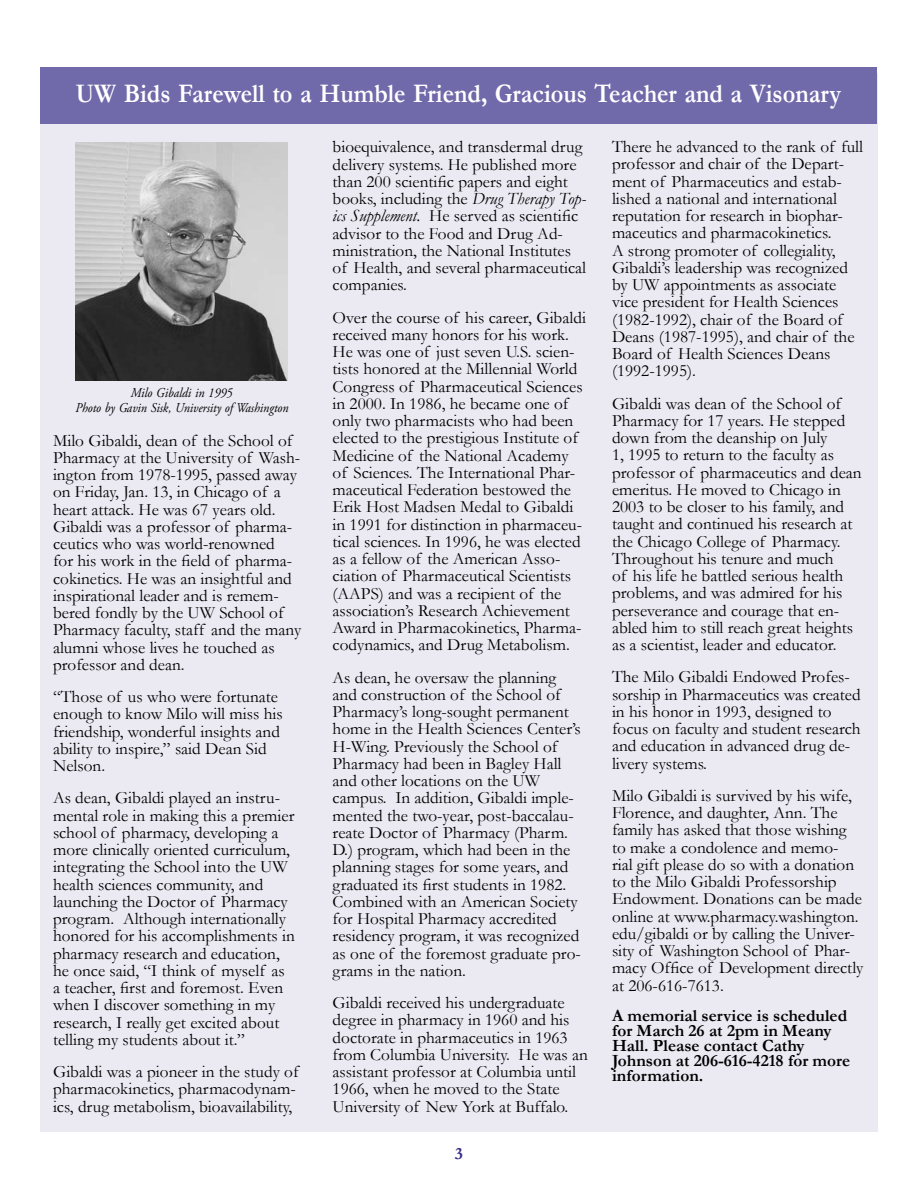
<style>
.page{position:relative;width:918px;height:1188px;background:#fff}
.page>*{position:absolute;margin:0;border:0;box-sizing:border-box;transform-origin:0 0}
.t1{font:700 27px "Garamond";color:#fff;scale:.9 1}
.t2{font:17.25px/17.2px "Garamond";color:#000}
.t3{font:700 17.25px/15px "Garamond";color:#000}
.t4{font:700 17.25px "Garamond";color:#332985}
.t5{font:italic 13.5px/15px "Adobe Garamond Pro";color:#000;text-align:center;scale:.9 1}
.s1{font-style:italic}
</style>
<div class="page">
<div style="left:40px;top:74px;width:837px;height:1058px;background:#ebeaf3"></div>
<div style="left:40px;top:68px;width:838px;height:56px;background:#7069aa"></div>
<img style="left:75px;top:142px;width:213px;height:239px">
<h1 class="t1" style="left:76px;top:75px;width:852px">UW Bids Farewell to a Humble Friend, Gracious Teacher and a Visonary</h1>
<p class="t5" style="left:75px;top:385px;width:238px">Milo Gibaldi in 1995<br>Photo by Gavin Sisk, University of Washington</p>
<p class="t2" style="left:53px;top:431px;width:250px">Milo Gibaldi, dean of the School of Pharmacy at the University of Wash&shy;ington from 1978-1995, passed away on Friday, Jan. 13, in Chicago of a heart attack. He was 67 years old.<br>Gibaldi was a professor of pharma&shy;ceutics who was world-renowned<br>for his work in the field of pharma&shy;cokinetics. He was an insightful and inspirational leader and is remem&shy;bered fondly by the UW School of Pharmacy faculty, staff and the many alumni whose lives he touched as professor and dean.</p>
<p class="t2" style="left:53px;top:688px;width:231px">“Those of us who were fortunate enough to know Milo will miss his friendship, wonderful insights and ability to inspire,” said Dean Sid<br>Nelson.</p>
<p class="t2" style="left:53px;top:789px;width:243px">As dean, Gibaldi played an instru&shy;mental role in making this a premier school of pharmacy, developing a more clinically oriented curriculum, integrating the School into the UW health sciences community, and launching the Doctor of Pharmacy program. Although internationally honored for his accomplishments in pharmacy research and education, he once said, “I think of myself as a teacher, first and foremost. Even when I discover something in my research, I really get excited about telling my students about it.”</p>
<p class="t2" style="left:53px;top:1063px;width:247px">Gibaldi was a pioneer in the study of pharmacokinetics, pharmacodynam&shy;ics, drug metabolism, bioavailability,</p>
<p class="t2" style="left:333px;top:138px;width:255px">bioequivalence, and transdermal drug delivery systems. He published more than 200 scientific papers and eight books, including the <span class="s1">Drug Therapy Top&shy;ics Supplement.</span> He served as scientific advisor to the Food and Drug Ad&shy;ministration, the National Institutes of Health, and several pharmaceutical companies.</p>
<p class="t2" style="left:333px;top:308px;width:255px">Over the course of his career, Gibaldi received many honors for his work.<br>He was one of just seven U.S. scien&shy;tists honored at the Millennial World Congress of Pharmaceutical Sciences in 2000. In 1986, he became one of only two pharmacists who had been elected to the prestigious Institute of Medicine of the National Academy of Sciences. The International Phar&shy;maceutical Federation bestowed the Erik Host Madsen Medal to Gibaldi in 1991 for distinction in pharmaceu&shy;tical sciences. In 1996, he was elected as a fellow of the American Asso&shy;ciation of Pharmaceutical Scientists (AAPS) and was a recipient of the association’s Research Achievement Award in Pharmacokinetics, Pharma&shy;codynamics, and Drug Metabolism.</p>
<p class="t2" style="left:333px;top:668px;width:250px">As dean, he oversaw the planning and construction of the School of Pharmacy’s long-sought permanent home in the Health Sciences Center’s H-Wing. Previously the School of Pharmacy had been in Bagley Hall and other locations on the UW campus. In addition, Gibaldi imple&shy;mented the two-year, post-baccalau&shy;reate Doctor of Pharmacy (Pharm.<br>D.) program, which had been in the planning stages for some years, and graduated its first students in 1982.<br>Combined with an American Society for Hospital Pharmacy accredited residency program, it was recognized as one of the foremost graduate pro&shy;grams in the nation.</p>
<p class="t2" style="left:333px;top:994px;width:257px">Gibaldi received his undergraduate degree in pharmacy in 1960 and his doctorate in pharmaceutics in 1963 from Columbia University. He was an assistant professor at Columbia until 1966, when he moved to the State University of New York at Buffalo.</p>
<p class="t4" style="left:455px;top:1142px;width:10px">3</p>
<p class="t2" style="left:612px;top:138px;width:253px">There he advanced to the rank of full professor and chair of the Depart&shy;ment of Pharmaceutics and estab&shy;lished a national and international reputation for research in biophar&shy;maceutics and pharmacokinetics.<br>A strong promoter of collegiality, Gibaldi’s leadership was recognized by UW appointments as associate vice president for Health Sciences (1982-1992), chair of the Board of Deans (1987-1995), and chair of the Board of Health Sciences Deans (1992-1995).</p>
<p class="t2" style="left:612px;top:394px;width:251px">Gibaldi was dean of the School of Pharmacy for 17 years. He stepped down from the deanship on July<br>1, 1995 to return to the faculty as professor of pharmaceutics and dean emeritus. He moved to Chicago in 2003 to be closer to his family, and taught and continued his research at the Chicago College of Pharmacy.<br>Throughout his tenure and much<br>of his life he battled serious health problems, and was admired for his perseverance and courage that en&shy;abled him to still reach great heights as a scientist, leader and educator.</p>
<p class="t2" style="left:612px;top:668px;width:250px">The Milo Gibaldi Endowed Profes&shy;sorship in Pharmaceutics was created in his honor in 1993, designed to focus on faculty and student research and education in advanced drug de&shy;livery systems.</p>
<p class="t2" style="left:612px;top:786px;width:253px">Milo Gibaldi is survived by his wife, Florence, and daughter, Ann. The family has asked that those wishing to make a condolence and memo&shy;rial gift please do so with a donation to the Milo Gibaldi Professorship Endowment. Donations can be made online at www.pharmacy.washington. edu/gibaldi or by calling the Univer&shy;sity of Washington School of Phar&shy;macy Office of Development directly at 206-616-7613.</p>
<p class="t3" style="left:612px;top:1008px;width:240px">A memorial service is scheduled for March 26 at 2pm in Meany<br>Hall. Please contact Cathy<br>Johnson at 206-616-4218 for more information.</p>
</div>
